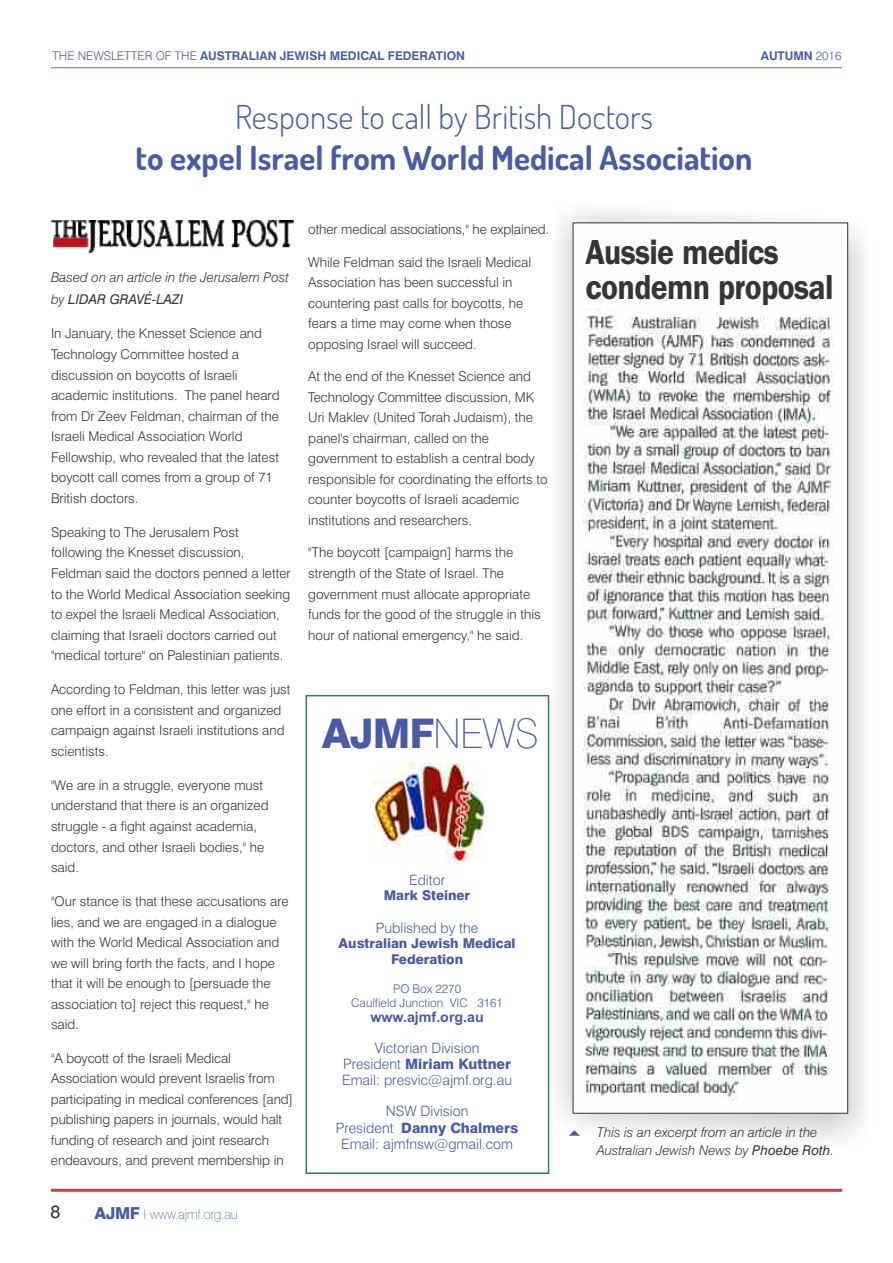
<style>
.page{position:relative;width:893px;height:1263px;background:#fff}
.page>*{position:absolute;margin:0;border:0;box-sizing:border-box;transform-origin:0 0}
.t1{font:800 40.8px "Swiss 721 BT";color:#495ba7}
.t2{font:600 36px/34.7px "Franklin Gothic";letter-spacing:-.02em;color:#373435;scale:.88 1}
.t3{font:700 33px "Dosis";color:#485ba7}
.t4{font:500 33px "Dosis";color:#485ba7}
.t5{font:18px "Swiss 721 BT";color:#373435}
.t6{font:300 14.25px/16.2px "Swiss 721 BT";color:#485ba7;text-align:center}
.t7{font:700 14.25px "Arial";color:#485ba7}
.t8{font:300 13.5px/20.5px "Swiss 721 BT";color:#373435}
.t9{font:italic 300 13.5px/21.9px "Swiss 721 BT";color:#373435}
.t10{font:800 13.5px/15.8px "Swiss 721 BT";color:#485ba7;text-align:center}
.t11{font:100 13.5px "Swiss 721 BT";letter-spacing:-.025em;color:#495ba7}
.t12{font:700 12px "Swiss 721 BT";color:#485ba7}
.t13{font:300 12px/13.6px "Swiss 721 BT";color:#485ba7;text-align:center}
.s1{font-weight:300}
.s2{font-weight:400}
.s3{font-weight:800;font-size:16.5px}
.s4{font-weight:100}
.s5{font-weight:800}
</style>
<div class="page">
<img style="left:558px;top:210px;width:308px;height:930px">
<svg style="left:573px;top:223px;width:275px;height:890px"></svg>
<hr style="left:51px;top:1189px;width:791px;height:3px;background:#de3746">
<hr style="left:51px;top:67px;width:791px;height:1px;background:#b3543f">
<img style="left:51px;top:221px;width:242px;height:31px">
<img style="left:373px;top:764px;width:111px;height:100px">
<div style="left:306px;top:695px;width:243px;height:479px;border:2px solid #248550"></div>
<img style="left:575px;top:301px;width:259px;height:801px">
<svg style="left:568px;top:1130px;width:14px;height:6px"></svg>
<div style="left:567px;top:1136px;width:16px;height:15px;background:#fff"></div>
<p class="t12" style="left:52px;top:51px;width:414px"><span class="s1">THE NEWSLETTER OF THE</span> AUSTRALIAN JEWISH MEDICAL FEDERATION</p>
<p class="t12" style="left:761px;top:51px;width:82px">AUTUMN <span class="s1">2016</span></p>
<h3 class="t4" style="left:235px;top:95px;width:419px">Response to call by British Doctors</h3>
<h3 class="t3" style="left:136px;top:136px;width:618px">to expel Israel from World Medical Association</h3>
<p class="t9" style="left:51px;top:268px;width:239px">Based on an article in the Jerusalem Post by <span class="s2">LIDAR GRAVÉ-LAZI</span></p>
<p class="t8" style="left:51px;top:325px;width:230px">In January, the Knesset Science and Technology Committee hosted a discussion on boycotts of Israeli academic institutions. The panel heard from Dr Zeev Feldman, chairman of the Israeli Medical Association World Fellowship, who revealed that the latest boycott call comes from a group of 71<br>British doctors.</p>
<p class="t8" style="left:51px;top:523px;width:241px">Speaking to The Jerusalem Post following the Knesset discussion, Feldman said the doctors penned a letter to the World Medical Association seeking to expel the Israeli Medical Association, claiming that Israeli doctors carried out "medical torture" on Palestinian patients.</p>
<p class="t8" style="left:51px;top:680px;width:241px">According to Feldman, this letter was just one effort in a consistent and organized campaign against Israeli institutions and scientists.</p>
<p class="t8" style="left:51px;top:776px;width:219px">"We are in a struggle, everyone must understand that there is an organized struggle - a fight against academia, doctors, and other Israeli bodies," he said.</p>
<p class="t8" style="left:51px;top:892px;width:239px">"Our stance is that these accusations are lies, and we are engaged in a dialogue with the World Medical Association and we will bring forth the facts, and I hope that it will be enough to [persuade the association to] reject this request," he said.</p>
<p class="t8" style="left:51px;top:1049px;width:244px">"A boycott of the Israeli Medical Association would prevent Israelis from participating in medical conferences [and] publishing papers in journals, would halt funding of research and joint research endeavours, and prevent membership in</p>
<h3 class="t5" style="left:50px;top:1205px;width:11px">8</h3>
<p class="t11" style="left:95px;top:1208px;width:145px"><span class="s3">AJMF</span> I www.ajmf.org.au</p>
<p class="t8" style="left:308px;top:220px;width:242px">other medical associations," he explained.</p>
<p class="t8" style="left:308px;top:253px;width:224px">While Feldman said the Israeli Medical Association has been successful in countering past calls for boycotts, he fears a time may come when those opposing Israel will succeed.</p>
<p class="t8" style="left:308px;top:367px;width:241px">At the end of the Knesset Science and Technology Committee discussion, MK Uri Maklev (United Torah Judaism), the panel's chairman, called on the government to establish a central body responsible for coordinating the efforts to counter boycotts of Israeli academic institutions and researchers.</p>
<p class="t8" style="left:308px;top:544px;width:234px">"The boycott [campaign] harms the strength of the State of Israel. The government must allocate appropriate funds for the good of the struggle in this hour of national emergency," he said.</p>
<h1 class="t1" style="left:322px;top:717px;width:218px">AJMF<span class="s4">NEWS</span></h1>
<p class="t6" style="left:409px;top:873px;width:38px">Editor</p>
<p class="t10" style="left:384px;top:889px;width:88px">Mark Steiner</p>
<p class="t6" style="left:376px;top:921px;width:104px">Published by the</p>
<p class="t10" style="left:339px;top:937px;width:178px">Australian Jewish Medical<br>Federation</p>
<p class="t13" style="left:351px;top:983px;width:153px">PO Box 2270<br>Caulfield Junction VIC 3161</p>
<p class="t7" style="left:370px;top:1011px;width:115px">www.ajmf.org.au</p>
<p class="t6" style="left:342px;top:1041px;width:171px">Victorian Division<br>President <span class="s5">Miriam Kuttner<br></span>Email: presvic@ajmf.org.au</p>
<p class="t6" style="left:336px;top:1104px;width:184px">NSW Division<br>President <span class="s5">Danny Chalmers<br></span>Email: ajmfnsw@gmail.com</p>
<h2 class="t2" style="left:586px;top:238px;width:283px">Aussie medics condemn proposal</h2>
<p class="t9" style="left:597px;top:1125px;width:238px;line-height:17.2px">This is an excerpt from an article in the<br>Australian Jewish News by <span class="s2">Phoebe Roth</span>.</p>
</div>
